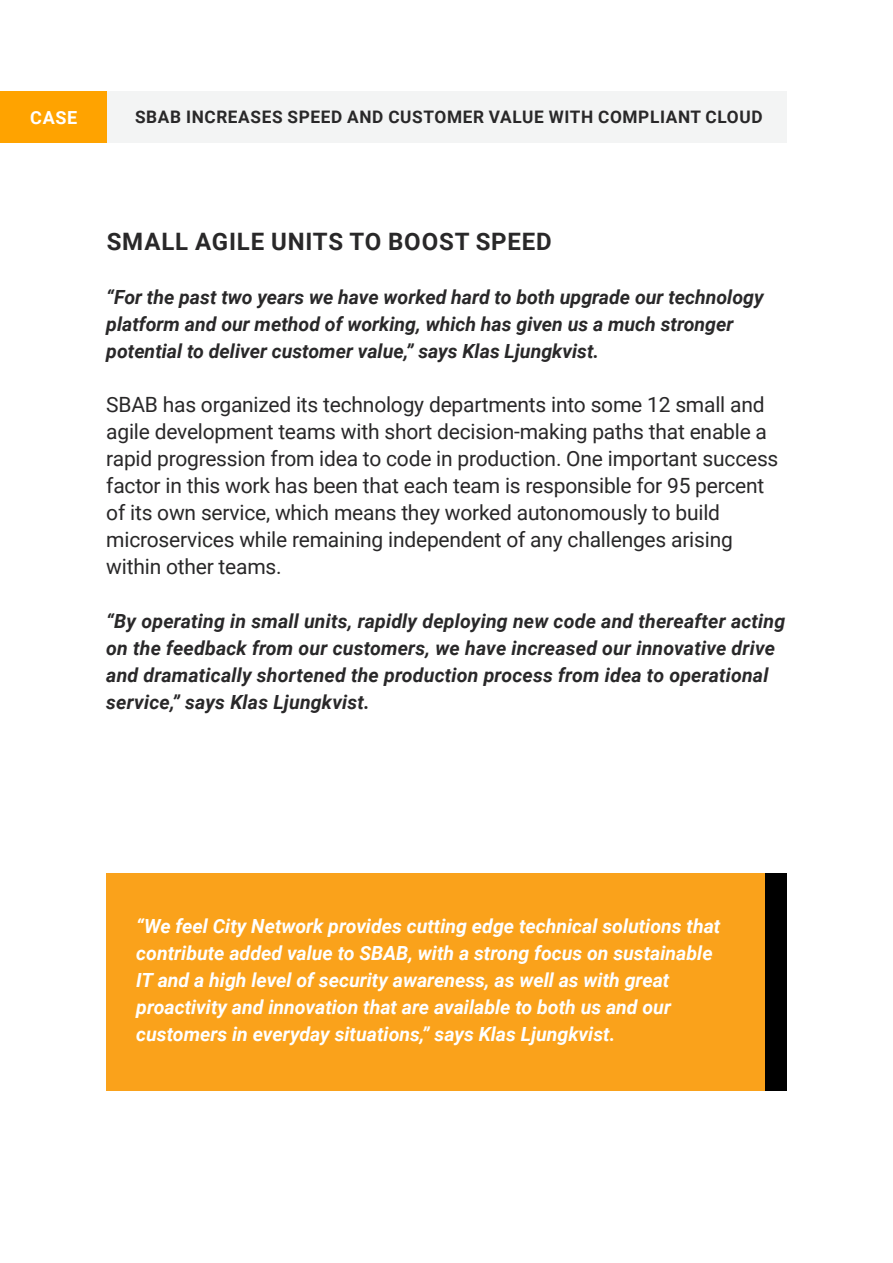
<style>
.page{position:relative;width:893px;height:1263px;background:#fff}
.page>*{position:absolute;margin:0;border:0;box-sizing:border-box;transform-origin:0 0}
.t1{font:700 24px "Roboto";letter-spacing:.035em;color:#292829}
.t2{font:21px/27px "Roboto";letter-spacing:-.01em;color:#292829}
.t3{font:italic 700 19.5px/27px "Roboto";letter-spacing:.01em;color:#292829}
.t4{font:italic 700 19.5px/27px "Roboto";color:#fff}
.t5{font:700 18px "Roboto";color:#fff}
.t6{font:700 17.25px "Roboto";letter-spacing:.035em;color:#292829}
</style>
<div class="page">
<div style="left:106px;top:873px;width:659px;height:218px;background:#faa21b"></div>
<div style="left:765px;top:873px;width:22px;height:218px;background:#000"></div>
<div style="left:106px;top:91px;width:681px;height:51px;background:#f3f4f4"></div>
<div style="left:0;top:91px;width:106px;height:51px;background:#ffa300"></div>
<p class="t5" style="left:30px;top:105px;width:48px">CASE</p>
<p class="t6" style="left:135px;top:105px;width:629px">SBAB INCREASES SPEED AND CUSTOMER VALUE WITH COMPLIANT CLOUD</p>
<p class="t1" style="left:107px;top:225px;width:447px">SMALL AGILE UNITS TO BOOST SPEED</p>
<p class="t3" style="left:106px;top:283px;width:659px">“For the past two years we have worked hard to both upgrade our technology platform and our method of working, which has given us a much stronger potential to deliver customer value,” says Klas Ljungkvist.</p>
<p class="t2" style="left:106px;top:391px;width:674px">SBAB has organized its technology departments into some 12 small and agile development teams with short decision-making paths that enable a rapid progression from idea to code in production. One important success factor in this work has been that each team is responsible for 95 percent of its own service, which means they worked autonomously to build microservices while remaining independent of any challenges arising within other teams.</p>
<p class="t3" style="left:106px;top:607px;width:681px">“By operating in small units, rapidly deploying new code and thereafter acting on the feedback from our customers, we have increased our innovative drive and dramatically shortened the production process from idea to operational service,” says Klas Ljungkvist.</p>
<p class="t4" style="left:136px;top:912px;width:586px">“We feel City Network provides cutting edge technical solutions that contribute added value to SBAB, with a strong focus on sustainable IT and a high level of security awareness, as well as with great proactivity and innovation that are available to both us and our customers in everyday situations,” says Klas Ljungkvist.</p>
</div>
